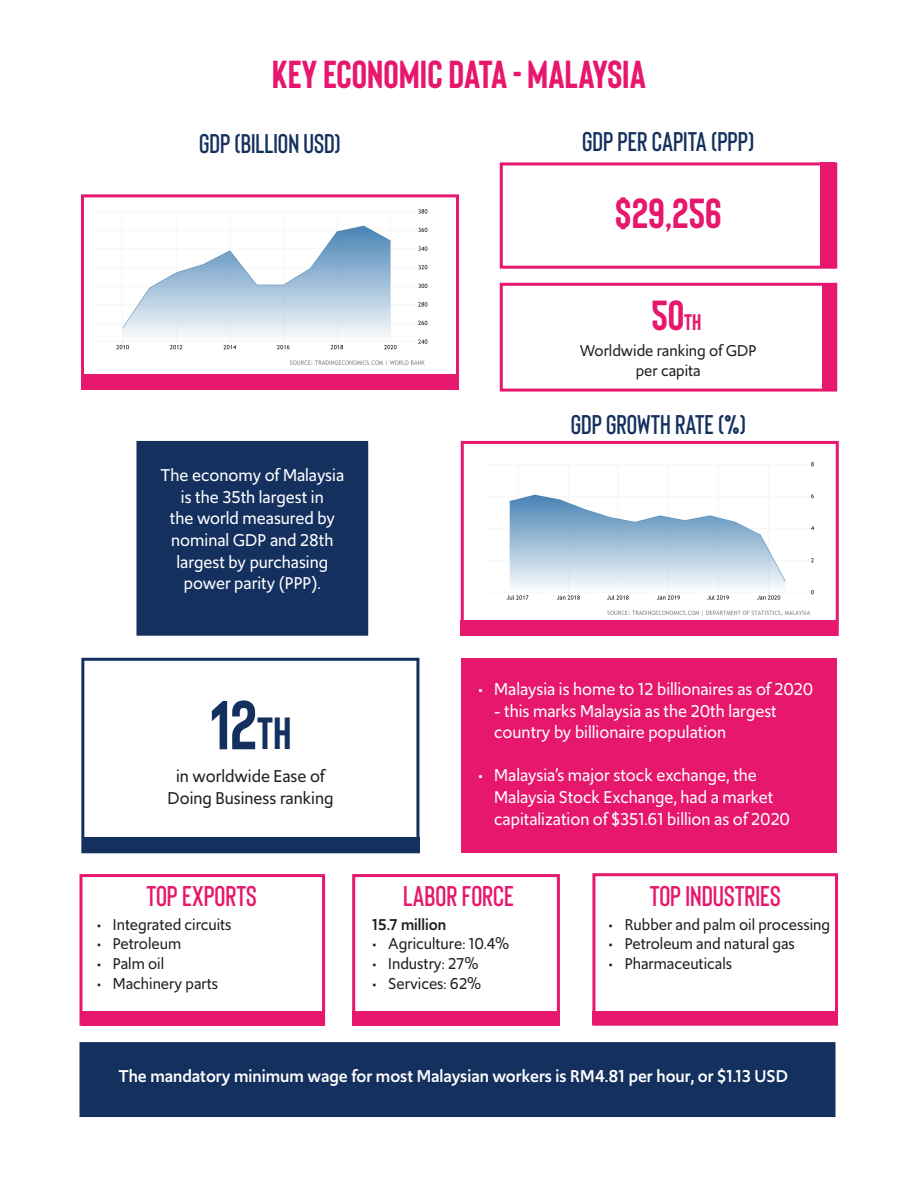
<style>
.page{position:relative;width:918px;height:1188px;background:#fff}
.page>*{position:absolute;margin:0;border:0;box-sizing:border-box;transform-origin:0 0}
.t1{font:700 69px "Bison";color:#14305f}
.t2{font:700 42px "Bison";color:#e6176c}
.t3{font:700 39px "Bison";color:#e6176c}
.t4{font:600 28.5px "Bison";color:#e6176c}
.t5{font:600 27px "Bison";color:#14305f}
.t6{font:18px/21.6px "Upgrade";color:#fff}
.t7{font:500 18px "Upgrade";color:#fff}
.t8{font:18px "Upgrade";color:#231f20}
.t9{font:16.5px "Upgrade";color:#231f20}
.t10{font:500 16.5px "Upgrade";color:#231f20}
.s1{font-size:22.5px}
.s2{font-size:45px}
</style>
<div class="page">
<div style="left:592px;top:873px;width:246px;height:153px;border:3px solid #e6176c"></div>
<div style="left:352px;top:874px;width:208px;height:152px;border:3px solid #e6176c"></div>
<div style="left:136px;top:441px;width:232px;height:195px;background:#14305f;border:2px solid #14305f"></div>
<div style="left:500px;top:162px;width:337px;height:107px;border:3px solid #e6176c"></div>
<div style="left:500px;top:283px;width:337px;height:109px;border:3px solid #e6176c"></div>
<img style="left:506px;top:462px;width:308px;height:154px">
<div style="left:461px;top:441px;width:378px;height:195px;border:3px solid #e6176c"></div>
<div style="left:81px;top:658px;width:338px;height:195px;border:3px solid #14305f"></div>
<div style="left:820px;top:162px;width:15px;height:106px;background:#e6176c"></div>
<div style="left:822px;top:284px;width:15px;height:106px;background:#e6176c"></div>
<div style="left:82px;top:374px;width:377px;height:15px;background:#e6176c"></div>
<div style="left:461px;top:620px;width:377px;height:16px;background:#e6176c"></div>
<div style="left:82px;top:837px;width:337px;height:15px;background:#14305f"></div>
<div style="left:462px;top:659px;width:375px;height:194px;background:#e6176c"></div>
<div style="left:80px;top:874px;width:245px;height:152px;border:3px solid #e6176c"></div>
<div style="left:81px;top:1011px;width:244px;height:15px;background:#e6176c"></div>
<div style="left:80px;top:1042px;width:756px;height:75px;background:#14305f;border:2px solid #14305f"></div>
<div style="left:352px;top:1011px;width:208px;height:15px;background:#e6176c"></div>
<div style="left:592px;top:1011px;width:246px;height:14px;background:#e6176c"></div>
<img style="left:116px;top:209px;width:312px;height:157px">
<div style="left:81px;top:194px;width:378px;height:195px;border:3px solid #e6176c"></div>
<p class="t3" style="left:272px;top:50px;width:376px">KEY ECONOMIC DATA - MALAYSIA</p>
<p class="t5" style="left:199px;top:126px;width:143px">GDP (BILLION USD)</p>
<p class="t5" style="left:582px;top:125px;width:174px">GDP PER CAPITA (PPP)</p>
<p class="t2" style="left:615px;top:187px;width:108px">$29,256</p>
<p class="t2" style="left:651px;top:289px;width:52px">50<span class="s1">TH</span></p>
<p class="t9" style="left:580px;top:340px;width:178px">Worldwide ranking of GDP</p>
<p class="t9" style="left:636px;top:360px;width:66px">per capita</p>
<p class="t6" style="left:161px;top:464px;width:185px">The economy of Malaysia</p>
<p class="t6" style="left:181px;top:486px;width:144px">is the 35th largest in</p>
<p class="t6" style="left:170px;top:508px;width:167px">the world measured by nominal GDP and 28th</p>
<p class="t6" style="left:177px;top:551px;width:153px">largest by purchasing</p>
<p class="t6" style="left:184px;top:572px;width:138px">power parity (PPP).</p>
<p class="t5" style="left:571px;top:408px;width:177px">GDP GROWTH RATE (%)</p>
<p class="t1" style="left:210px;top:682px;width:83px">12<span class="s2">TH</span></p>
<p class="t8" style="left:176px;top:765px;width:150px">in worldwide Ease of</p>
<p class="t8" style="left:168px;top:786px;width:167px">Doing Business ranking</p>
<p class="t4" style="left:147px;top:878px;width:112px">TOP EXPORTS</p>
<p class="t9" style="left:97px;top:913px;width:136px">• Integrated circuits</p>
<p class="t9" style="left:97px;top:933px;width:86px">• Petroleum</p>
<p class="t9" style="left:97px;top:953px;width:69px">• Palm oil</p>
<p class="t9" style="left:97px;top:973px;width:123px">• Machinery parts</p>
<p class="t6" style="left:478px;top:678px;width:337px">• Malaysia is home to 12 billionaires as of 2020</p>
<p class="t6" style="left:494px;top:700px;width:284px">- this marks Malaysia as the 20th largest country by billionaire population</p>
<p class="t6" style="left:494px;top:765px;width:297px;text-indent:-16px">• Malaysia’s major stock exchange, the<br>Malaysia Stock Exchange, had a market capitalization of $351.61 billion as of 2020</p>
<p class="t4" style="left:403px;top:878px;width:112px">LABOR FORCE</p>
<p class="t10" style="left:372px;top:913px;width:76px">15.7 million</p>
<p class="t9" style="left:372px;top:933px;width:139px">• Agriculture: 10.4%</p>
<p class="t9" style="left:372px;top:953px;width:108px">• Industry: 27%</p>
<p class="t9" style="left:372px;top:973px;width:111px">• Services: 62%</p>
<p class="t4" style="left:650px;top:878px;width:132px">TOP INDUSTRIES</p>
<p class="t9" style="left:609px;top:913px;width:223px">• Rubber and palm oil processing</p>
<p class="t9" style="left:609px;top:933px;width:188px">• Petroleum and natural gas</p>
<p class="t9" style="left:609px;top:953px;width:125px">• Pharmaceuticals</p>
<p class="t7" style="left:118px;top:1064px;width:671px">The mandatory minimum wage for most Malaysian workers is RM4.81 per hour, or $1.13 USD</p>
</div>
